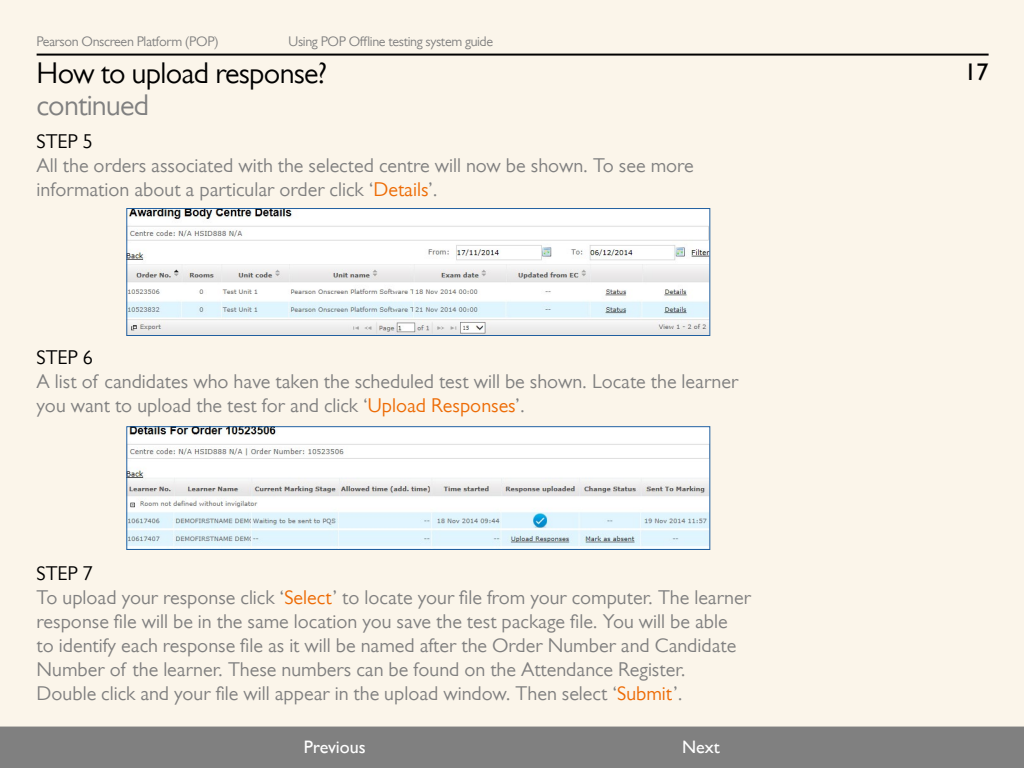
<style>
.page{position:relative;width:1024px;height:768px;background:#fff}
.page>*{position:absolute;margin:0;border:0;box-sizing:border-box;transform-origin:0 0}
.t1{font:30px "Gill Sans MT Pro";letter-spacing:-.025em;color:#000}
.t2{font:30px "Gill Sans MT Pro";letter-spacing:-.025em;color:#808080}
.t3{font:700 24px "Gill Sans MT Pro";color:#000}
.t4{font:20px/24px "Gill Sans MT Pro";color:#808080}
.t5{font:20px "Gill Sans MT Pro";color:#000}
.t6{font:500 18px "Gill Sans MT Pro";color:#fff}
.t7{font:14px "Gill Sans MT Pro";letter-spacing:-.025em;color:#808080}
.s1{color:#ed6b05}
.s2{color:#000}
</style>
<div class="page">
<div style="left:0;top:0;width:1024px;height:727px;background:#fbf5ea"></div>
<hr style="left:37px;top:54px;width:952px;height:2px;background:#000">
<div style="left:0;top:727px;width:1024px;height:41px;background:#808080"></div>
<img style="left:128px;top:210px;width:580px;height:124px">
<div style="left:126px;top:208px;width:584px;height:128px;border:1px solid #205f9f"></div>
<img style="left:128px;top:428px;width:580px;height:120px">
<div style="left:126px;top:426px;width:584px;height:124px;border:1px solid #205f9f"></div>
<p class="t7" style="left:37px;top:33px;width:184px">Pearson Onscreen Platform (POP)</p>
<p class="t7" style="left:289px;top:33px;width:206px">Using POP Offline testing system guide</p>
<h1 class="t1" style="left:37px;top:56px;width:292px">How to upload response?</h1>
<h1 class="t2" style="left:37px;top:87px;width:114px">continued</h1>
<p class="t5" style="left:37px;top:129px;width:58px">STEP 5</p>
<p class="t4" style="left:37px;top:153px;width:659px">All the orders associated with the selected centre will now be shown. To see more information about a particular order click ‘<span class="s1">Details</span>’.</p>
<p class="t5" style="left:37px;top:345px;width:58px">STEP 6</p>
<p class="t4" style="left:37px;top:369px;width:703px">A list of candidates who have taken the scheduled test will be shown. Locate the learner you want to upload the test for and click ‘<span class="s1">Upload Responses</span>’.</p>
<p class="t4" style="left:37px;top:561px;width:716px"><span class="s2">STEP 7<br></span>To upload your response click ‘<span class="s1">Select</span>’ to locate your file from your computer. The learner response file will be in the same location you save the test package file. You will be able<br>to identify each response file as it will be named after the Order Number and Candidate Number of the learner. These numbers can be found on the Attendance Register.<br>Double click and your file will appear in the upload window. Then select ‘<span class="s1">Submit</span>’.</p>
<p class="t6" style="left:304px;top:737px;width:63px">Previous</p>
<p class="t6" style="left:682px;top:737px;width:39px">Next</p>
<p class="t3" style="left:965px;top:57px;width:25px">17</p>
</div>
